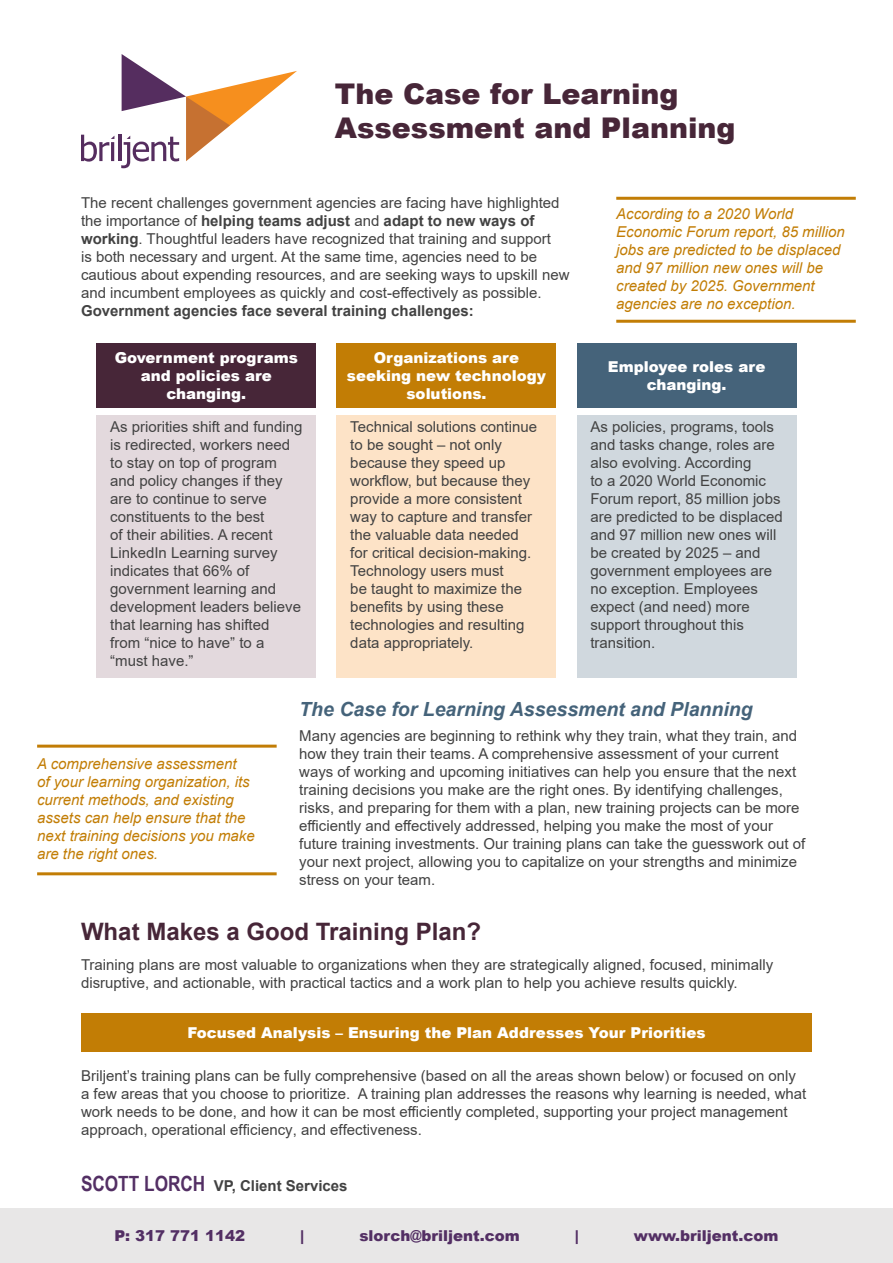
<style>
.page{position:relative;width:893px;height:1263px;background:#fff}
.page>*{position:absolute;margin:0;border:0;box-sizing:border-box;transform-origin:0 0}
.t1{font:900 28.5px/34.2px "Arial";color:#472638}
.t2{font:700 24px "Arial";color:#472638}
.t3{font:italic 700 19.5px "Arial";color:#45637a}
.Paragraph_Style_1{font:15px/18px "Arial";color:#424242}
.t4{font:italic 15px/18px "Arial";color:#c27d05}
.t5{font:900 15px/18px "Arial";color:#fff;text-align:center}
.Paragraph_Style_1-2{font:900 15px "Arial";color:#532f64}
.Paragraph_Style_1-3{font:700 15px "Arial";color:#424242}
.s1{font-weight:700}
.s2{font-family:"Arial Narrow";font-size:21px;color:#532f64}
</style>
<div class="page">
<hr style="left:616px;top:197px;width:240px;height:3px;background:#c27d05">
<hr style="left:616px;top:320px;width:240px;height:3px;background:#c27d05">
<div style="left:97px;top:343px;width:219px;height:64px;background:#472638"></div>
<div style="left:337px;top:343px;width:219px;height:64px;background:#c27d05"></div>
<div style="left:577px;top:343px;width:219px;height:64px;background:#45637a"></div>
<div style="left:97px;top:415px;width:219px;height:262px;background:#e3d9dd"></div>
<div style="left:337px;top:415px;width:219px;height:262px;background:#fde3c7"></div>
<div style="left:577px;top:415px;width:219px;height:262px;background:#d0d8de"></div>
<hr style="left:37px;top:745px;width:240px;height:3px;background:#c27d05">
<hr style="left:37px;top:872px;width:240px;height:3px;background:#c27d05">
<div style="left:81px;top:1013px;width:731px;height:39px;background:#c27d05"></div>
<div style="left:0;top:1209px;width:893px;height:54px;background:#e8e7e7"></div>
<svg style="left:81px;top:135px;width:33px;height:27px"></svg>
<hr style="left:118px;top:135px;width:3px;height:26px;background:#552d5f">
<svg style="left:121px;top:54px;width:176px;height:114px"></svg>
<p class="t1" style="left:335px;top:76px;width:402px">The Case for Learning<br>Assessment and Planning</p>
<p class="Paragraph_Style_1" style="left:81px;top:193px;width:490px">The recent challenges government agencies are facing have highlighted the importance of <span class="s1">helping teams adjust</span> and <span class="s1">adapt to new ways of working</span>. Thoughtful leaders have recognized that training and support<br>is both necessary and urgent. At the same time, agencies need to be cautious about expending resources, and are seeking ways to upskill new and incumbent employees as quickly and cost-effectively as possible.<br><span class="s1">Government agencies face several training challenges:</span></p>
<p class="t4" style="left:616px;top:205px;width:230px">According to a 2020 World<br>Economic Forum report, 85 million jobs are predicted to be displaced and 97 million new ones will be created by 2025. Government agencies are no exception.</p>
<p class="t5" style="left:115px;top:348px;width:185px">Government programs and policies are changing.</p>
<p class="t5" style="left:347px;top:348px;width:201px">Organizations are seeking new technology solutions.</p>
<p class="t5" style="left:608px;top:357px;width:159px">Employee roles are changing.</p>
<p class="Paragraph_Style_1" style="left:110px;top:418px;width:194px">As priorities shift and funding is redirected, workers need to stay on top of program and policy changes if they are to continue to serve constituents to the best<br>of their abilities. A recent<br>LinkedIn Learning survey indicates that 66% of government learning and development leaders believe that learning has shifted from “nice to have” to a “must have.”</p>
<p class="Paragraph_Style_1" style="left:350px;top:418px;width:188px">Technical solutions continue to be sought – not only because they speed up workflow, but because they provide a more consistent way to capture and transfer the valuable data needed for critical decision-making.<br>Technology users must<br>be taught to maximize the benefits by using these technologies and resulting data appropriately.</p>
<p class="Paragraph_Style_1" style="left:590px;top:418px;width:194px">As policies, programs, tools and tasks change, roles are also evolving. According<br>to a 2020 World Economic<br>Forum report, 85 million jobs are predicted to be displaced and 97 million new ones will be created by 2025 – and government employees are no exception. Employees expect (and need) more support throughout this transition.</p>
<p class="t3" style="left:299px;top:696px;width:455px">The Case for Learning Assessment and Planning</p>
<p class="Paragraph_Style_1" style="left:299px;top:726px;width:508px">Many agencies are beginning to rethink why they train, what they train, and how they train their teams. A comprehensive assessment of your current ways of working and upcoming initiatives can help you ensure that the next training decisions you make are the right ones. By identifying challenges, risks, and preparing for them with a plan, new training projects can be more efficiently and effectively addressed, helping you make the most of your future training investments. Our training plans can take the guesswork out of your next project, allowing you to capitalize on your strengths and minimize stress on your team.</p>
<p class="t2" style="left:81px;top:915px;width:402px">What Makes a Good Training Plan?</p>
<p class="t4" style="left:37px;top:755px;width:219px">A comprehensive assessment<br>of your learning organization, its current methods, and existing assets can help ensure that the next training decisions you make are the right ones.</p>
<p class="Paragraph_Style_1" style="left:81px;top:956px;width:694px">Training plans are most valuable to organizations when they are strategically aligned, focused, minimally disruptive, and actionable, with practical tactics and a work plan to help you achieve results quickly.</p>
<p class="t5" style="left:187px;top:1023px;width:520px">Focused Analysis – Ensuring the Plan Addresses Your Priorities</p>
<p class="Paragraph_Style_1" style="left:81px;top:1067px;width:727px">Briljent’s training plans can be fully comprehensive (based on all the areas shown below) or focused on only a few areas that you choose to prioritize. A training plan addresses the reasons why learning is needed, what work needs to be done, and how it can be most efficiently completed, supporting your project management approach, operational efficiency, and effectiveness.</p>
<p class="Paragraph_Style_1-3" style="left:81px;top:1175px;width:268px"><span class="s2">SCOTT LORCH</span> VP, Client Services</p>
<p class="Paragraph_Style_1-2" style="left:114px;top:1225px;width:132px">P: 317 771 1142</p>
<p class="Paragraph_Style_1-2" style="left:300px;top:1225px;width:6px">|</p>
<p class="Paragraph_Style_1-2" style="left:359px;top:1225px;width:162px">slorch@briljent.com</p>
<p class="Paragraph_Style_1-2" style="left:575px;top:1225px;width:6px">|</p>
<p class="Paragraph_Style_1-2" style="left:634px;top:1225px;width:146px">www.briljent.com</p>
</div>
